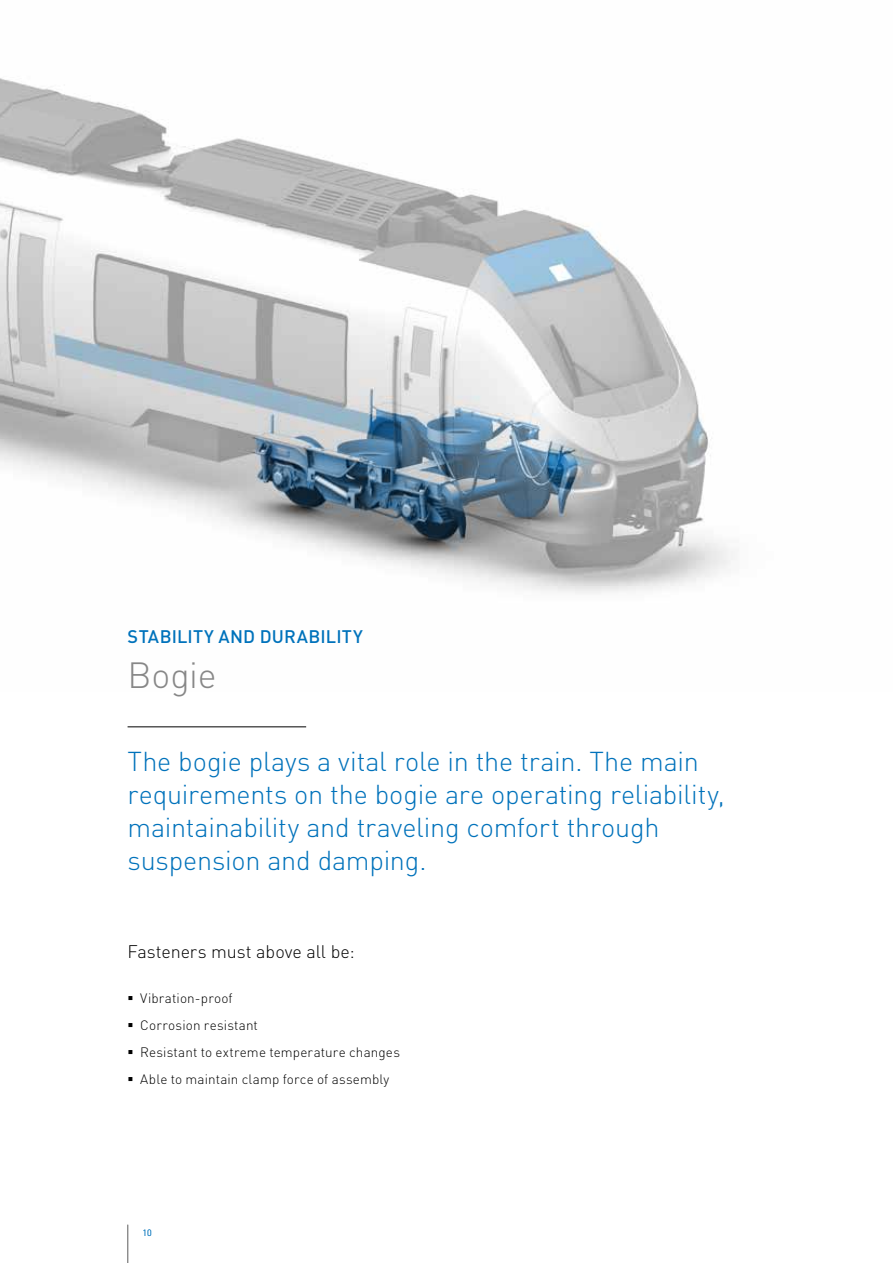
<style>
.page{position:relative;width:893px;height:1263px;background:#fff}
.page>*{position:absolute;margin:0;border:0;box-sizing:border-box;transform-origin:0 0}
.t1{font:300 36px "DINOT";letter-spacing:-.01em;color:#878787}
.t2{font:300 27px/33px "DINOT";letter-spacing:-.005em;color:#0072bb}
.t3{font:300 18px "DINOT";letter-spacing:-.005em;color:#000}
.t4{font:500 18px "DINOT";letter-spacing:.015em;color:#0072bb}
.t5{font:300 13.5px "DINOT";letter-spacing:.01em;color:#000}
.t6{font:300 9px "DINOT";color:#0072bb}
</style>
<div class="page">
<img style="left:0;top:78px;width:735px;height:516px">
<hr style="left:127px;top:1225px;width:1px;height:38px;background:#878787">
<hr style="left:128px;top:726px;width:178px;height:1px;background:#000">
<p class="t4" style="left:128px;top:624px;width:237px">STABILITY AND DURABILITY</p>
<h1 class="t1" style="left:128px;top:650px;width:90px">Bogie</h1>
<p class="t2" style="left:128px;top:743px;width:599px">The bogie plays a vital role in the train. The main requirements on the bogie are operating reliability, maintainability and traveling comfort through suspension and damping.</p>
<p class="t3" style="left:128px;top:939px;width:229px">Fasteners must above all be:</p>
<p class="t5" style="left:128px;top:989px;width:107px">▪ Vibration-proof</p>
<p class="t5" style="left:128px;top:1016px;width:132px">▪ Corrosion resistant</p>
<p class="t5" style="left:128px;top:1043px;width:274px">▪ Resistant to extreme temperature changes</p>
<p class="t5" style="left:128px;top:1070px;width:263px">▪ Able to maintain clamp force of assembly</p>
<p class="t6" style="left:143px;top:1227px;width:11px">10</p>
</div>
